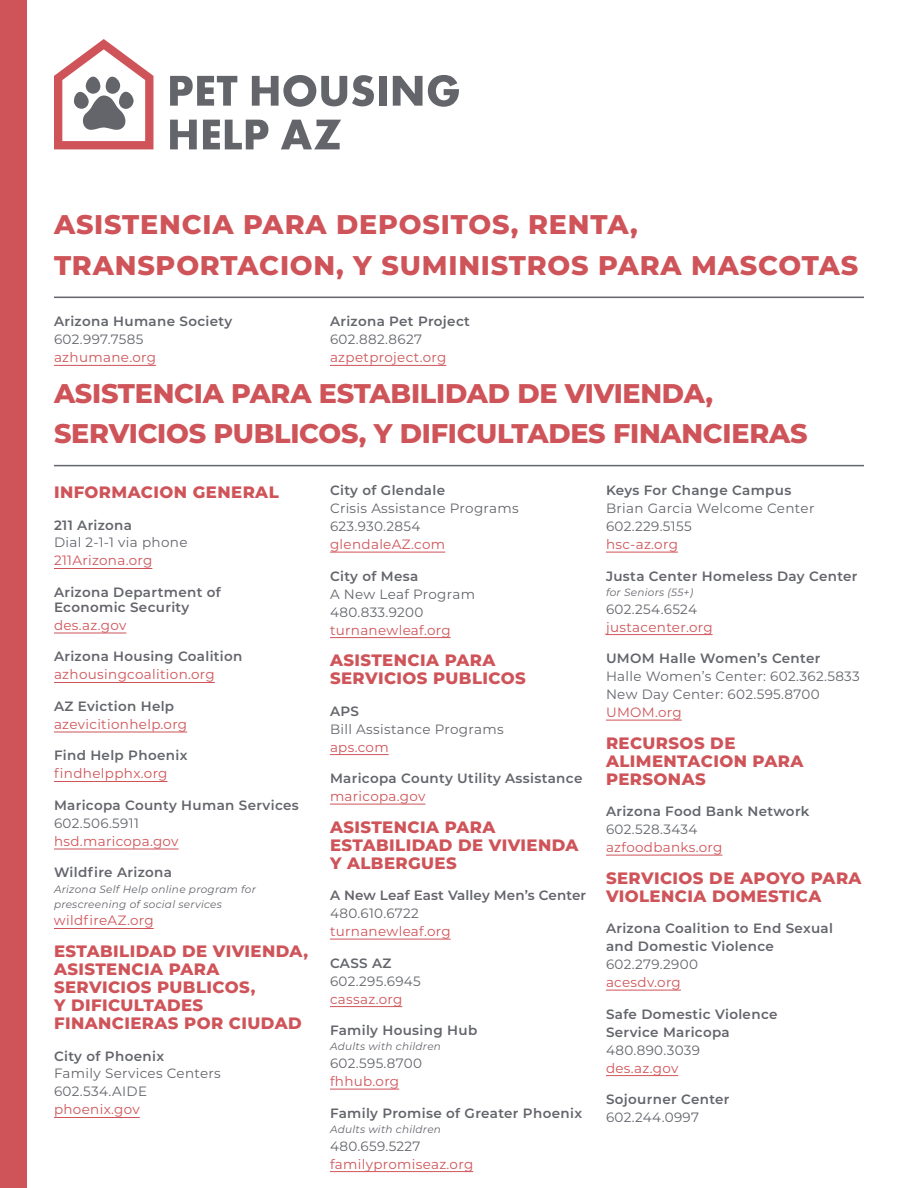
<style>
.page{position:relative;width:918px;height:1188px;background:#fff}
.page>*{position:absolute;margin:0;border:0;box-sizing:border-box;transform-origin:0 0}
.t1{font:800 27px/40.5px "Montserrat";letter-spacing:-.01em;color:#cf5459}
.t2{font:800 27px/40.5px "Montserrat";letter-spacing:.03em;color:#cf5459}
.t3{font:800 16.5px/18px "Montserrat";letter-spacing:.025em;color:#cf5459}
.t4{font:600 13.5px/18px "Montserrat";letter-spacing:.025em;color:#63656b}
.t5{font:13.5px/18px "Montserrat";letter-spacing:.025em;color:#63656b}
.t6{font:13.5px "Montserrat";letter-spacing:.025em;color:#cf5459}
.t7{font:italic 10.5px/15px "Montserrat";letter-spacing:.025em;color:#63656b}
</style>
<div class="page">
<svg style="left:170px;top:76px;width:67px;height:30px"></svg>
<svg style="left:252px;top:75px;width:122px;height:32px"></svg>
<div style="left:379px;top:76px;width:8px;height:30px;background:#63656b"></div>
<svg style="left:393px;top:75px;width:66px;height:32px"></svg>
<svg style="left:170px;top:120px;width:27px;height:29px"></svg>
<svg style="left:203px;top:120px;width:65px;height:29px"></svg>
<svg style="left:281px;top:120px;width:60px;height:29px"></svg>
<svg style="left:54px;top:39px;width:99px;height:110px"></svg>
<div style="left:0;top:0;width:27px;height:1188px;background:#cf5459"></div>
<hr style="left:54px;top:297px;width:810px;height:1px;background:#63656b">
<hr style="left:54px;top:465px;width:810px;height:1px;background:#63656b">
<hr style="left:54px;top:568px;width:98px;height:1px;background:#cf5459">
<hr style="left:54px;top:633px;width:72px;height:1px;background:#cf5459">
<hr style="left:54px;top:682px;width:161px;height:1px;background:#cf5459">
<hr style="left:54px;top:732px;width:133px;height:1px;background:#cf5459">
<hr style="left:54px;top:781px;width:114px;height:1px;background:#cf5459">
<hr style="left:54px;top:849px;width:125px;height:1px;background:#cf5459">
<hr style="left:54px;top:928px;width:100px;height:1px;background:#cf5459">
<hr style="left:54px;top:1117px;width:86px;height:1px;background:#cf5459">
<hr style="left:330px;top:552px;width:115px;height:1px;background:#cf5459">
<hr style="left:330px;top:637px;width:121px;height:1px;background:#cf5459">
<hr style="left:330px;top:754px;width:59px;height:1px;background:#cf5459">
<hr style="left:330px;top:804px;width:95px;height:1px;background:#cf5459">
<hr style="left:330px;top:939px;width:121px;height:1px;background:#cf5459">
<hr style="left:330px;top:1006px;width:72px;height:1px;background:#cf5459">
<hr style="left:330px;top:1089px;width:69px;height:1px;background:#cf5459">
<hr style="left:330px;top:1171px;width:143px;height:1px;background:#cf5459">
<hr style="left:606px;top:552px;width:72px;height:1px;background:#cf5459">
<hr style="left:606px;top:634px;width:107px;height:1px;background:#cf5459">
<hr style="left:606px;top:720px;width:76px;height:1px;background:#cf5459">
<hr style="left:606px;top:855px;width:116px;height:1px;background:#cf5459">
<hr style="left:606px;top:990px;width:75px;height:1px;background:#cf5459">
<hr style="left:606px;top:1075px;width:72px;height:1px;background:#cf5459">
<hr style="left:54px;top:365px;width:102px;height:1px;background:#cf5459">
<hr style="left:330px;top:365px;width:116px;height:1px;background:#cf5459">
<h1 class="t2" style="left:54px;top:203px;width:806px">ASISTENCIA PARA DEPOSITOS, RENTA,<br>TRANSPORTACION, Y SUMINISTROS PARA MASCOTAS</h1>
<p class="t4" style="left:54px;top:312px;width:180px">Arizona Humane Society</p>
<p class="t5" style="left:54px;top:330px;width:91px">602.997.7585</p>
<p class="t6" style="left:54px;top:348px;width:104px">azhumane.org</p>
<p class="t4" style="left:330px;top:312px;width:142px">Arizona Pet Project</p>
<p class="t5" style="left:330px;top:330px;width:94px">602.882.8627</p>
<p class="t6" style="left:330px;top:348px;width:118px">azpetproject.org</p>
<h1 class="t1" style="left:54px;top:371px;width:755px">ASISTENCIA PARA ESTABILIDAD DE VIVIENDA,<br>SERVICIOS PUBLICOS, Y DIFICULTADES FINANCIERAS</h1>
<p class="t3" style="left:54px;top:482px;width:226px">INFORMACION GENERAL</p>
<p class="t4" style="left:54px;top:515px;width:80px">211 Arizona</p>
<p class="t5" style="left:54px;top:533px;width:135px">Dial 2-1-1 via phone</p>
<p class="t6" style="left:54px;top:551px;width:100px">211Arizona.org</p>
<p class="t4" style="left:54px;top:584px;width:168px;line-height:15px">Arizona Department of<br>Economic Security</p>
<p class="t6" style="left:54px;top:616px;width:74px">des.az.gov</p>
<p class="t4" style="left:54px;top:647px;width:190px">Arizona Housing Coalition</p>
<p class="t6" style="left:54px;top:665px;width:162px">azhousingcoalition.org</p>
<p class="t4" style="left:54px;top:697px;width:122px">AZ Eviction Help</p>
<p class="t6" style="left:54px;top:715px;width:135px">azevicitionhelp.org</p>
<p class="t4" style="left:54px;top:746px;width:135px">Find Help Phoenix</p>
<p class="t6" style="left:54px;top:764px;width:115px">findhelpphx.org</p>
<p class="t4" style="left:54px;top:796px;width:246px">Maricopa County Human Services</p>
<p class="t5" style="left:54px;top:814px;width:86px">602.506.5911</p>
<p class="t6" style="left:54px;top:832px;width:126px">hsd.maricopa.gov</p>
<p class="t4" style="left:54px;top:863px;width:119px">Wildfire Arizona</p>
<p class="t7" style="left:54px;top:881px;width:203px">Arizona Self Help online program for prescreening of social services</p>
<p class="t6" style="left:54px;top:911px;width:101px">wildfireAZ.org</p>
<p class="t3" style="left:54px;top:941px;width:256px">ESTABILIDAD DE VIVIENDA,<br>ASISTENCIA PARA<br>SERVICIOS PUBLICOS,<br>Y DIFICULTADES<br>FINANCIERAS POR CIUDAD</p>
<p class="t4" style="left:54px;top:1046px;width:112px">City of Phoenix</p>
<p class="t5" style="left:54px;top:1064px;width:168px">Family Services Centers<br>602.534.AIDE</p>
<p class="t6" style="left:54px;top:1100px;width:87px">phoenix.gov</p>
<p class="t4" style="left:330px;top:481px;width:117px">City of Glendale</p>
<p class="t5" style="left:330px;top:499px;width:190px">Crisis Assistance Programs<br>623.930.2854</p>
<p class="t6" style="left:330px;top:535px;width:117px">glendaleAZ.com</p>
<p class="t4" style="left:330px;top:566px;width:90px">City of Mesa</p>
<p class="t5" style="left:330px;top:584px;width:147px">A New Leaf Program<br>480.833.9200</p>
<p class="t6" style="left:330px;top:620px;width:122px">turnanewleaf.org</p>
<p class="t3" style="left:330px;top:650px;width:197px">ASISTENCIA PARA<br>SERVICIOS PUBLICOS</p>
<p class="t4" style="left:330px;top:701px;width:31px">APS</p>
<p class="t5" style="left:330px;top:719px;width:175px">Bill Assistance Programs</p>
<p class="t6" style="left:330px;top:738px;width:60px">aps.com</p>
<p class="t4" style="left:330px;top:769px;width:254px">Maricopa County Utility Assistance</p>
<p class="t6" style="left:330px;top:787px;width:97px">maricopa.gov</p>
<p class="t3" style="left:330px;top:817px;width:250px">ASISTENCIA PARA<br>ESTABILIDAD DE VIVIENDA<br>Y ALBERGUES</p>
<p class="t4" style="left:330px;top:886px;width:258px">A New Leaf East Valley Men’s Center</p>
<p class="t5" style="left:330px;top:904px;width:90px">480.610.6722</p>
<p class="t6" style="left:330px;top:922px;width:122px">turnanewleaf.org</p>
<p class="t4" style="left:330px;top:953px;width:63px">CASS AZ</p>
<p class="t5" style="left:330px;top:971px;width:92px">602.295.6945</p>
<p class="t6" style="left:330px;top:990px;width:74px">cassaz.org</p>
<p class="t4" style="left:330px;top:1021px;width:149px">Family Housing Hub</p>
<p class="t7" style="left:330px;top:1039px;width:113px">Adults with children</p>
<p class="t5" style="left:330px;top:1054px;width:94px">602.595.8700</p>
<p class="t6" style="left:330px;top:1072px;width:71px">fhhub.org</p>
<p class="t4" style="left:330px;top:1103px;width:254px">Family Promise of Greater Phoenix</p>
<p class="t7" style="left:330px;top:1121px;width:113px">Adults with children</p>
<p class="t5" style="left:330px;top:1136px;width:92px">480.659.5227</p>
<p class="t6" style="left:330px;top:1155px;width:145px">familypromiseaz.org</p>
<p class="t4" style="left:606px;top:481px;width:187px">Keys For Change Campus</p>
<p class="t5" style="left:606px;top:499px;width:210px">Brian Garcia Welcome Center<br>602.229.5155</p>
<p class="t6" style="left:606px;top:535px;width:73px">hsc-az.org</p>
<p class="t4" style="left:606px;top:566px;width:253px">Justa Center Homeless Day Center</p>
<p class="t7" style="left:606px;top:584px;width:89px">for Seniors (55+)</p>
<p class="t5" style="left:606px;top:599px;width:92px">602.254.6524</p>
<p class="t6" style="left:606px;top:618px;width:108px">justacenter.org</p>
<p class="t4" style="left:606px;top:649px;width:216px">UMOM Halle Women’s Center</p>
<p class="t5" style="left:606px;top:667px;width:255px">Halle Women’s Center: 602.362.5833<br>New Day Center: 602.595.8700</p>
<p class="t6" style="left:606px;top:703px;width:77px">UMOM.org</p>
<p class="t3" style="left:606px;top:733px;width:199px">RECURSOS DE<br>ALIMENTACION PARA<br>PERSONAS</p>
<p class="t4" style="left:606px;top:802px;width:205px">Arizona Food Bank Network</p>
<p class="t5" style="left:606px;top:820px;width:93px">602.528.3434</p>
<p class="t6" style="left:606px;top:838px;width:118px">azfoodbanks.org</p>
<p class="t3" style="left:606px;top:868px;width:257px">SERVICIOS DE APOYO PARA<br>VIOLENCIA DOMESTICA</p>
<p class="t4" style="left:606px;top:919px;width:229px">Arizona Coalition to End Sexual and Domestic Violence</p>
<p class="t5" style="left:606px;top:955px;width:94px">602.279.2900</p>
<p class="t6" style="left:606px;top:973px;width:76px">acesdv.org</p>
<p class="t4" style="left:606px;top:1004px;width:173px">Safe Domestic Violence<br>Service Maricopa</p>
<p class="t5" style="left:606px;top:1040px;width:96px">480.890.3039</p>
<p class="t6" style="left:606px;top:1058px;width:74px">des.az.gov</p>
<p class="t4" style="left:606px;top:1090px;width:125px">Sojourner Center</p>
<p class="t5" style="left:606px;top:1108px;width:95px">602.244.0997</p>
</div>
